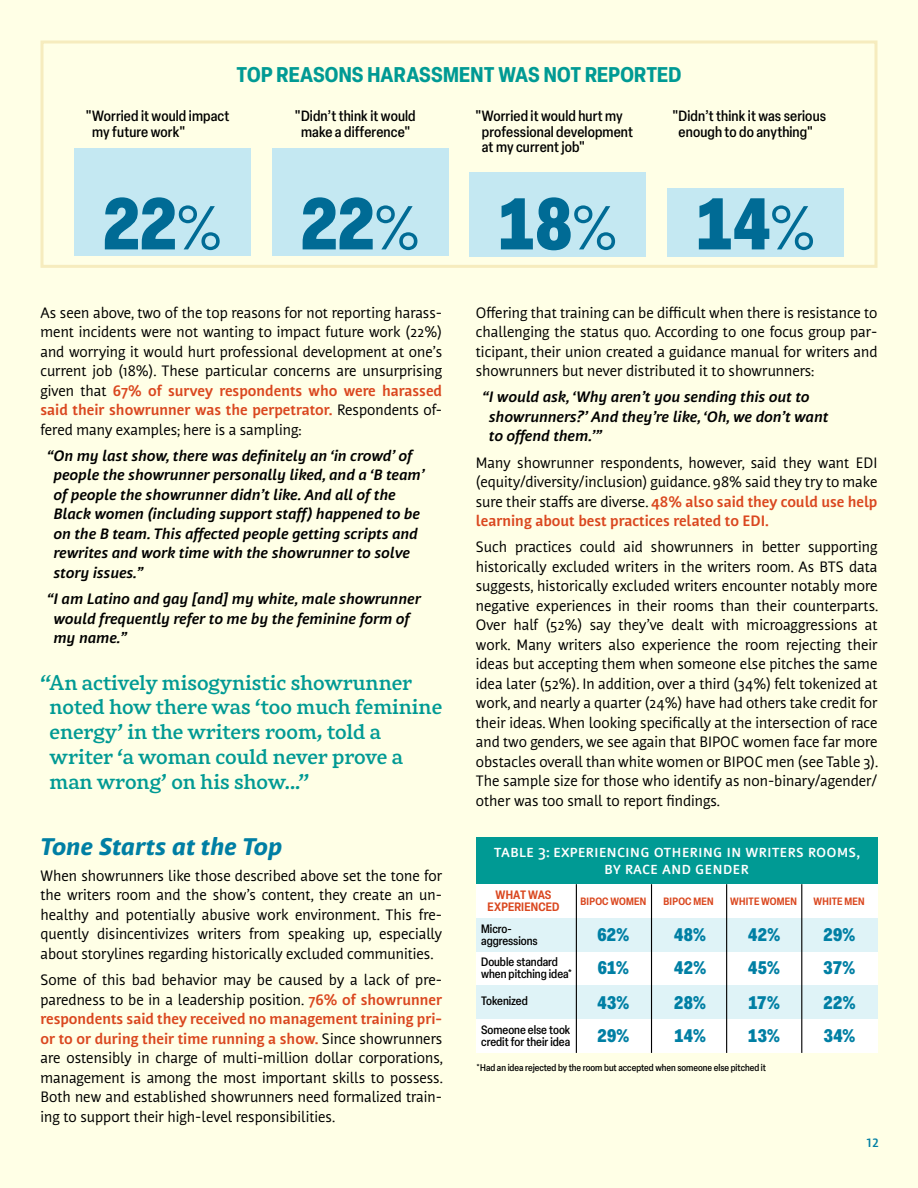
<style>
.page{position:relative;width:918px;height:1188px;background:#ffffe6}
.page>*{position:absolute;margin:0;border:0;box-sizing:border-box;transform-origin:0 0}
.t1{font:900 condensed 72px "Elza";color:#006b95}
.t2{font:italic 800 24px "Nuvo Pro";color:#007fa4}
.t3{font:500 21px/24.8px "Rival";color:#009a94}
.t4{font:700 condensed 21px "Elza";letter-spacing:.01em;color:#009a94}
.t5{font:900 condensed 18px "Elza";letter-spacing:.015em;color:#007fa4}
.t6{font:500 16.5px/16.5px "Nuvo Pro";color:#fff;text-align:center}
.t7{font:15px/19.5px "Nuvo Pro";color:#000;text-align:justify}
.t8{font:italic 700 15px/19.5px "Nuvo Pro";color:#000}
.t9{font:500 condensed 14.7px/15.8px "Elza";letter-spacing:.01em;color:#000}
.t10{font:500 condensed 12px/12px "Elza";color:#000}
.t11{font:600 condensed 12px/12px "Elza";letter-spacing:.015em;color:#da471f;text-align:center}
.t12{font:700 12px "Nuvo Pro";color:#007fa4}
.t13{font:600 condensed 10.5px "Elza";letter-spacing:.02em;color:#da471f}
.t14{font:500 condensed 9.6px "Elza";color:#000}
.s1{font-weight:300}
.s2{font-weight:700;color:#da471f}
</style>
<div class="page">
<div style="left:40px;top:40px;width:838px;height:228px;background:#ffffe6;border:3px solid #f6ecbe"></div>
<div style="left:74px;top:148px;width:177px;height:108px;background:#c4e8f2"></div>
<div style="left:272px;top:148px;width:176px;height:108px;background:#c4e8f2"></div>
<div style="left:470px;top:172px;width:176px;height:84px;background:#c4e8f2"></div>
<div style="left:667px;top:188px;width:177px;height:68px;background:#c4e8f2"></div>
<div style="left:476px;top:837px;width:402px;height:48px;background:#009a94"></div>
<div style="left:476px;top:952px;width:401px;height:33px;background:#fff"></div>
<div style="left:476px;top:1019px;width:401px;height:34px;background:#fff"></div>
<div style="left:476px;top:884px;width:401px;height:34px;background:#fff"></div>
<div style="left:476px;top:985px;width:401px;height:34px;background:#dff3f7"></div>
<div style="left:476px;top:918px;width:401px;height:34px;background:#dff3f7"></div>
<hr style="left:576px;top:884px;width:1px;height:169px;background:#000">
<hr style="left:651px;top:884px;width:1px;height:169px;background:#000">
<hr style="left:726px;top:884px;width:1px;height:169px;background:#000">
<hr style="left:801px;top:884px;width:1px;height:169px;background:#000">
<h3 class="t4" style="left:237px;top:59px;width:446px">TOP REASONS HARASSMENT WAS NOT REPORTED</h3>
<p class="t9" style="left:92px;top:108px;width:139px;text-indent:-7px">"Worried it would impact my future work"</p>
<p class="t9" style="left:295px;top:108px;width:123px;text-align:center">"Didn’t think it would make a difference"</p>
<p class="t9" style="left:672px;top:108px;width:155px;text-align:center">"Didn’t think it was serious enough to do anything"</p>
<p class="t9" style="left:482px;top:108px;width:153px;text-indent:-7px">"Worried it would hurt my professional development at my current job"</p>
<h1 class="t1" style="left:103px;top:172px;width:713px">22<span class="s1">%</span> 22<span class="s1">%</span> 18<span class="s1">%</span> 14<span class="s1">%</span></h1>
<p class="t7" style="left:40px;top:302px;width:403px">As seen above, two of the top reasons for not reporting harass&shy;ment incidents were not wanting to impact future work (22%) and worrying it would hurt professional development at one’s current job (18%). These particular concerns are unsurprising given that <span class="s2">67% of survey respondents who were harassed said their showrunner was the perpetrator.</span> Respondents of&shy;fered many examples; here is a sampling:</p>
<p class="t8" style="left:54px;top:445px;width:372px;text-indent:-7px">“On my last show, there was definitely an ‘in crowd’ of people the showrunner personally liked, and a ‘B team’ of people the showrunner didn’t like. And all of the Black women (including support staff) happened to be on the B team. This affected people getting scripts and rewrites and work time with the showrunner to solve story issues.”</p>
<p class="t8" style="left:54px;top:588px;width:369px;text-indent:-7px">“I am Latino and gay [and] my white, male showrunner would frequently refer to me by the feminine form of my name.”</p>
<h3 class="t3" style="left:50px;top:669px;width:394px;text-indent:-9px">“An actively misogynistic showrunner noted how there was ‘too much feminine energy’ in the writers room, told a writer ‘a woman could never prove a man wrong’ on his show...”</h3>
<h2 class="t2" style="left:40px;top:829px;width:244px">Tone Starts at the Top</h2>
<p class="t7" style="left:40px;top:865px;width:403px">When showrunners like those described above set the tone for the writers room and the show’s content, they create an un&shy;healthy and potentially abusive work environment. This fre&shy;quently disincentivizes writers from speaking up, especially about storylines regarding historically excluded communities.</p>
<p class="t7" style="left:40px;top:970px;width:404px">Some of this bad behavior may be caused by a lack of pre&shy;paredness to be in a leadership position. <span class="s2">76% of showrunner respondents said they received no management training pri&shy;or to or during their time running a show.</span> Since showrunners are ostensibly in charge of multi-million dollar corporations, management is among the most important skills to possess.<br>Both new and established showrunners need formalized train&shy;ing to support their high-level responsibilities.</p>
<p class="t7" style="left:476px;top:302px;width:403px">Offering that training can be difficult when there is resistance to challenging the status quo. According to one focus group par&shy;ticipant, their union created a guidance manual for writers and showrunners but never distributed it to showrunners:</p>
<p class="t8" style="left:489px;top:387px;width:341px;text-indent:-7px">“I would ask, ‘Why aren’t you sending this out to showrunners?’ And they’re like, ‘Oh, we don’t want to offend them.’”</p>
<p class="t7" style="left:476px;top:452px;width:403px">Many showrunner respondents, however, said they want EDI (equity/diversity/inclusion) guidance. 98% said they try to make sure their staffs are diverse. <span class="s2">48% also said they could use help learning about best practices related to EDI.</span></p>
<p class="t7" style="left:476px;top:537px;width:404px">Such practices could aid showrunners in better supporting historically excluded writers in the writers room. As BTS data suggests, historically excluded writers encounter notably more negative experiences in their rooms than their counterparts.<br>Over half (52%) say they’ve dealt with microaggressions at work. Many writers also experience the room rejecting their ideas but accepting them when someone else pitches the same idea later (52%). In addition, over a third (34%) felt tokenized at work, and nearly a quarter (24%) have had others take credit for their ideas. When looking specifically at the intersection of race and two genders, we see again that BIPOC women face far more obstacles overall than white women or BIPOC men (see Table 3).<br>The sample size for those who identify as non-binary/agender/ other was too small to report findings.</p>
<p class="t6" style="left:494px;top:843px;width:367px">table 3: Experiencing Othering in Writers Rooms, by Race and Gender</p>
<p class="t11" style="left:488px;top:889px;width:74px">WHAT WAS<br>EXPERIENCED</p>
<p class="t5" style="left:597px;top:922px;width:33px">62%</p>
<p class="t5" style="left:674px;top:922px;width:33px">48%</p>
<p class="t5" style="left:748px;top:922px;width:33px">42%</p>
<p class="t5" style="left:824px;top:922px;width:33px">29%</p>
<p class="t5" style="left:598px;top:955px;width:33px">61%</p>
<p class="t5" style="left:674px;top:955px;width:33px">42%</p>
<p class="t5" style="left:748px;top:955px;width:33px">45%</p>
<p class="t5" style="left:824px;top:955px;width:33px">37%</p>
<p class="t5" style="left:597px;top:990px;width:33px">43%</p>
<p class="t5" style="left:674px;top:990px;width:33px">28%</p>
<p class="t5" style="left:748px;top:990px;width:33px">17%</p>
<p class="t5" style="left:824px;top:990px;width:33px">22%</p>
<p class="t5" style="left:597px;top:1023px;width:33px">29%</p>
<p class="t5" style="left:674px;top:1023px;width:33px">14%</p>
<p class="t5" style="left:748px;top:1023px;width:33px">13%</p>
<p class="t5" style="left:824px;top:1023px;width:33px">34%</p>
<p class="t13" style="left:581px;top:894px;width:67px">BIPOC WOMEN</p>
<p class="t13" style="left:664px;top:894px;width:51px">BIPOC MEN</p>
<p class="t13" style="left:730px;top:894px;width:68px">WHITE WOMEN</p>
<p class="t13" style="left:814px;top:894px;width:53px">WHITE MEN</p>
<p class="t10" style="left:481px;top:923px;width:58px">Micro&shy;aggressions</p>
<p class="t10" style="left:481px;top:956px;width:93px">Double standard when pitching idea*</p>
<p class="t10" style="left:481px;top:994px;width:48px">Tokenized</p>
<p class="t10" style="left:481px;top:1023px;width:91px">Someone else took credit for their idea</p>
<p class="t14" style="left:476px;top:1061px;width:291px">*Had an idea rejected by the room but accepted when someone else pitched it</p>
<p class="t12" style="left:867px;top:1134px;width:13px">12</p>
</div>
